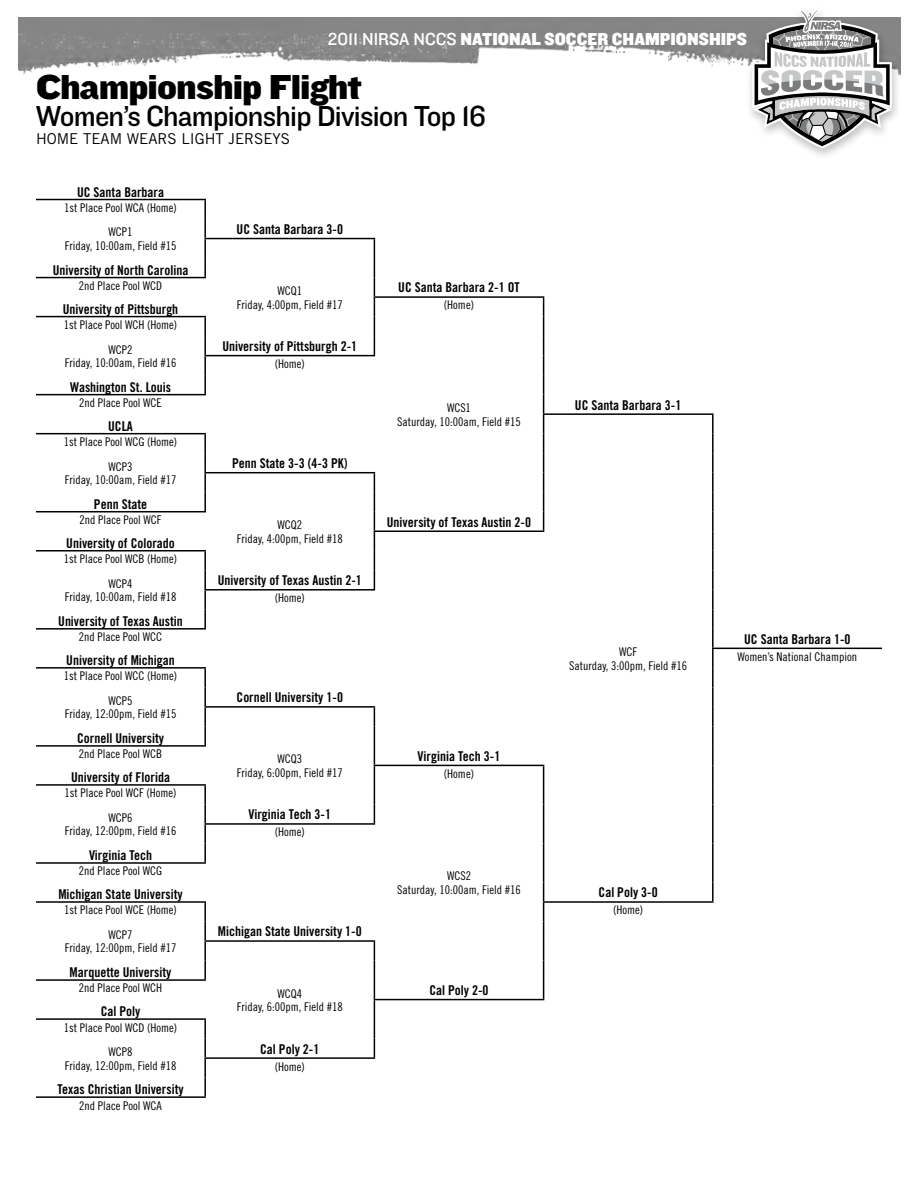
<style>
.page{position:relative;width:918px;height:1188px;background:#fff}
.page>*{position:absolute;margin:0;border:0;box-sizing:border-box;transform-origin:0 0}
.t1{font:36px "Knockout HTF72 Full Cruiserwt";letter-spacing:-.025em;color:#000}
.t2{font:30px "Knockout HTF31 Junior Middlewt";letter-spacing:-.025em;color:#000}
.t3{font:18px "Knockout HTF71 Full Middlewt";color:#fff}
.t4{font:15px "Trade Gothic";color:#000}
.t5{font:13.5px "Trade Gothic Bold Cond Twenty";color:#000}
.t6{font:12px/13.5px "Trade Gothic Cond Eighteen";color:#000;text-align:center}
.s1{font-family:"Knockout HTF31 Junior Middlewt"}
</style>
<div class="page">
<img style="left:18px;top:18px;width:727px;height:57px">
<hr style="left:36px;top:199px;width:170px;height:1px;background:#000">
<hr style="left:36px;top:316px;width:170px;height:1px;background:#000">
<hr style="left:36px;top:433px;width:170px;height:1px;background:#000">
<hr style="left:36px;top:550px;width:170px;height:2px;background:#000">
<hr style="left:36px;top:667px;width:170px;height:2px;background:#000">
<hr style="left:36px;top:784px;width:170px;height:2px;background:#000">
<hr style="left:36px;top:901px;width:170px;height:2px;background:#000">
<hr style="left:36px;top:1018px;width:170px;height:2px;background:#000">
<svg style="left:204px;top:200px;width:2px;height:77px"></svg>
<hr style="left:36px;top:277px;width:170px;height:1px;background:#000">
<svg style="left:204px;top:317px;width:2px;height:77px"></svg>
<hr style="left:36px;top:394px;width:170px;height:1px;background:#000">
<svg style="left:204px;top:434px;width:2px;height:77px"></svg>
<hr style="left:36px;top:511px;width:170px;height:1px;background:#000">
<svg style="left:204px;top:552px;width:2px;height:76px"></svg>
<hr style="left:36px;top:628px;width:170px;height:2px;background:#000">
<svg style="left:204px;top:669px;width:2px;height:76px"></svg>
<hr style="left:36px;top:745px;width:170px;height:2px;background:#000">
<svg style="left:204px;top:786px;width:2px;height:76px"></svg>
<hr style="left:36px;top:862px;width:170px;height:2px;background:#000">
<svg style="left:204px;top:903px;width:2px;height:76px"></svg>
<hr style="left:36px;top:979px;width:170px;height:2px;background:#000">
<svg style="left:204px;top:1020px;width:2px;height:76px"></svg>
<hr style="left:36px;top:1096px;width:170px;height:2px;background:#000">
<hr style="left:204px;top:238px;width:171px;height:1px;background:#000">
<hr style="left:204px;top:472px;width:171px;height:1px;background:#000">
<hr style="left:204px;top:706px;width:171px;height:2px;background:#000">
<hr style="left:204px;top:940px;width:171px;height:2px;background:#000">
<hr style="left:204px;top:355px;width:171px;height:1px;background:#000">
<hr style="left:204px;top:589px;width:171px;height:2px;background:#000">
<hr style="left:204px;top:823px;width:171px;height:2px;background:#000">
<hr style="left:204px;top:1057px;width:171px;height:2px;background:#000">
<svg style="left:374px;top:239px;width:1px;height:116px"></svg>
<svg style="left:374px;top:473px;width:1px;height:116px"></svg>
<svg style="left:374px;top:708px;width:1px;height:115px"></svg>
<svg style="left:374px;top:942px;width:1px;height:115px"></svg>
<hr style="left:374px;top:296px;width:170px;height:2px;background:#000">
<hr style="left:543px;top:413px;width:171px;height:2px;background:#000">
<svg style="left:543px;top:298px;width:1px;height:232px"></svg>
<hr style="left:374px;top:530px;width:170px;height:2px;background:#000">
<hr style="left:712px;top:648px;width:170px;height:1px;background:#000">
<hr style="left:374px;top:765px;width:170px;height:1px;background:#000">
<hr style="left:543px;top:901px;width:171px;height:2px;background:#000">
<svg style="left:543px;top:766px;width:1px;height:233px"></svg>
<hr style="left:374px;top:999px;width:170px;height:1px;background:#000">
<svg style="left:712px;top:415px;width:2px;height:38px"></svg>
<hr style="left:712px;top:453px;width:2px;height:20px;background:#000">
<svg style="left:712px;top:473px;width:2px;height:19px"></svg>
<hr style="left:712px;top:492px;width:2px;height:20px;background:#000">
<svg style="left:712px;top:512px;width:2px;height:19px"></svg>
<hr style="left:712px;top:531px;width:2px;height:20px;background:#000">
<svg style="left:712px;top:551px;width:2px;height:19px"></svg>
<hr style="left:712px;top:570px;width:2px;height:20px;background:#000">
<svg style="left:712px;top:590px;width:2px;height:19px"></svg>
<hr style="left:712px;top:609px;width:2px;height:20px;background:#000">
<svg style="left:712px;top:629px;width:2px;height:58px"></svg>
<hr style="left:712px;top:687px;width:2px;height:20px;background:#000">
<svg style="left:712px;top:707px;width:2px;height:19px"></svg>
<hr style="left:712px;top:726px;width:2px;height:20px;background:#000">
<svg style="left:712px;top:746px;width:2px;height:19px"></svg>
<hr style="left:712px;top:765px;width:2px;height:20px;background:#000">
<svg style="left:712px;top:785px;width:2px;height:19px"></svg>
<hr style="left:712px;top:804px;width:2px;height:20px;background:#000">
<svg style="left:712px;top:824px;width:2px;height:19px"></svg>
<hr style="left:712px;top:843px;width:2px;height:20px;background:#000">
<svg style="left:712px;top:863px;width:2px;height:38px"></svg>
<div style="left:745px;top:6px;width:157px;height:155px;background:#000;opacity:.25"></div>
<svg style="left:752px;top:9px;width:140px;height:140px"></svg>
<h3 class="t3" style="left:328px;top:29px;width:421px"><span class="s1">2011 NIRSA NCCS</span> NATIONAL SOCCER CHAMPIONSHIPS</h3>
<h1 class="t1" style="left:36px;top:67px;width:327px">Championship Flight</h1>
<h2 class="t2" style="left:36px;top:100px;width:451px">Women’s Championship Division Top 16</h2>
<p class="t4" style="left:36px;top:130px;width:256px">HOME TEAM WEARS LIGHT JERSEYS</p>
<p class="t5" style="left:77px;top:183px;width:88px">UC Santa Barbara</p>
<p class="t6" style="left:64px;top:195px;width:114px;line-height:24.6px">1st Place Pool WCA (Home)<br>WCP1</p>
<p class="t6" style="left:65px;top:239px;width:113px">Friday, 10:00am, Field #15</p>
<p class="t5" style="left:53px;top:262px;width:137px">University of North Carolina</p>
<p class="t5" style="left:237px;top:221px;width:108px">UC Santa Barbara 3-0</p>
<p class="t6" style="left:79px;top:279px;width:85px">2nd Place Pool WCD</p>
<p class="t5" style="left:398px;top:279px;width:116px">UC Santa Barbara 2-1 OT</p>
<p class="t5" style="left:63px;top:301px;width:117px">University of Pittsburgh</p>
<p class="t6" style="left:444px;top:298px;width:32px">(Home)</p>
<p class="t6" style="left:64px;top:318px;width:115px">1st Place Pool WCH (Home)</p>
<p class="t6" style="left:237px;top:284px;width:108px">WCQ1<br>Friday, 4:00pm, Field #17</p>
<p class="t6" style="left:65px;top:342px;width:113px">WCP2<br>Friday, 10:00am, Field #16</p>
<p class="t5" style="left:222px;top:338px;width:136px">University of Pittsburgh 2-1</p>
<p class="t6" style="left:275px;top:357px;width:32px">(Home)</p>
<p class="t5" style="left:70px;top:379px;width:103px">Washington St. Louis</p>
<p class="t6" style="left:79px;top:396px;width:84px">2nd Place Pool WCE</p>
<p class="t5" style="left:575px;top:397px;width:108px">UC Santa Barbara 3-1</p>
<p class="t5" style="left:108px;top:418px;width:7px">UCLA</p>
<p class="t6" style="left:64px;top:435px;width:115px">1st Place Pool WCG (Home)</p>
<p class="t6" style="left:397px;top:401px;width:125px">WCS1<br>Saturday, 10:00am, Field #15</p>
<p class="t6" style="left:65px;top:460px;width:113px">WCP3<br>Friday, 10:00am, Field #17</p>
<p class="t5" style="left:232px;top:455px;width:117px">Penn State 3-3 (4-3 PK)</p>
<p class="t5" style="left:94px;top:496px;width:55px">Penn State</p>
<p class="t6" style="left:237px;top:518px;width:108px">WCQ2<br>Friday, 4:00pm, Field #18</p>
<p class="t6" style="left:80px;top:513px;width:83px">2nd Place Pool WCF</p>
<p class="t5" style="left:387px;top:514px;width:146px">University of Texas Austin 2-0</p>
<p class="t5" style="left:66px;top:535px;width:110px">University of Colorado</p>
<p class="t6" style="left:64px;top:546px;width:115px;line-height:24.6px">1st Place Pool WCB (Home)<br>WCP4</p>
<p class="t6" style="left:65px;top:590px;width:113px">Friday, 10:00am, Field #18</p>
<p class="t5" style="left:218px;top:572px;width:146px">University of Texas Austin 2-1</p>
<p class="t6" style="left:275px;top:591px;width:32px">(Home)</p>
<p class="t5" style="left:58px;top:613px;width:126px">University of Texas Austin</p>
<p class="t6" style="left:79px;top:630px;width:85px">2nd Place Pool WCC</p>
<p class="t5" style="left:744px;top:631px;width:108px">UC Santa Barbara 1-0</p>
<p class="t5" style="left:66px;top:652px;width:110px">University of Michigan</p>
<p class="t6" style="left:738px;top:650px;width:121px">Women’s National Champion</p>
<p class="t6" style="left:64px;top:664px;width:115px;line-height:24.6px">1st Place Pool WCC (Home)<br>WCP5</p>
<p class="t6" style="left:65px;top:707px;width:113px">Friday, 12:00pm, Field #15</p>
<p class="t6" style="left:569px;top:645px;width:120px">WCF<br>Saturday, 3:00pm, Field #16</p>
<p class="t5" style="left:237px;top:689px;width:108px">Cornell University 1-0</p>
<p class="t5" style="left:77px;top:730px;width:88px">Cornell University</p>
<p class="t6" style="left:79px;top:747px;width:85px">2nd Place Pool WCB</p>
<p class="t5" style="left:418px;top:748px;width:84px">Virginia Tech 3-1</p>
<p class="t5" style="left:71px;top:769px;width:100px">University of Florida</p>
<p class="t6" style="left:444px;top:767px;width:32px">(Home)</p>
<p class="t6" style="left:65px;top:786px;width:113px">1st Place Pool WCF (Home)</p>
<p class="t6" style="left:237px;top:752px;width:108px">WCQ3<br>Friday, 6:00pm, Field #17</p>
<p class="t6" style="left:65px;top:811px;width:113px">WCP6<br>Friday, 12:00pm, Field #16</p>
<p class="t5" style="left:248px;top:806px;width:84px">Virginia Tech 3-1</p>
<p class="t6" style="left:275px;top:825px;width:32px">(Home)</p>
<p class="t5" style="left:89px;top:847px;width:65px">Virginia Tech</p>
<p class="t6" style="left:79px;top:864px;width:85px">2nd Place Pool WCG</p>
<p class="t5" style="left:58px;top:886px;width:126px">Michigan State University</p>
<p class="t5" style="left:599px;top:884px;width:61px">Cal Poly 3-0</p>
<p class="t6" style="left:64px;top:903px;width:114px">1st Place Pool WCE (Home)</p>
<p class="t6" style="left:613px;top:903px;width:32px">(Home)</p>
<p class="t6" style="left:65px;top:928px;width:113px">WCP7<br>Friday, 12:00pm, Field #17</p>
<p class="t5" style="left:218px;top:923px;width:145px">Michigan State University 1-0</p>
<p class="t5" style="left:70px;top:964px;width:103px">Marquette University</p>
<p class="t6" style="left:237px;top:986px;width:108px">WCQ4<br>Friday, 6:00pm, Field #18</p>
<p class="t6" style="left:397px;top:869px;width:125px">WCS2<br>Saturday, 10:00am, Field #16</p>
<p class="t6" style="left:79px;top:981px;width:85px">2nd Place Pool WCH</p>
<p class="t5" style="left:429px;top:982px;width:61px">Cal Poly 2-0</p>
<p class="t5" style="left:101px;top:1003px;width:41px">Cal Poly</p>
<p class="t6" style="left:64px;top:1015px;width:115px;line-height:24.6px">1st Place Pool WCD (Home)<br>WCP8</p>
<p class="t6" style="left:65px;top:1058px;width:113px">Friday, 12:00pm, Field #18</p>
<p class="t5" style="left:260px;top:1041px;width:61px">Cal Poly 2-1</p>
<p class="t6" style="left:275px;top:1059px;width:32px">(Home)</p>
<p class="t5" style="left:58px;top:1081px;width:128px">Texas Christian University</p>
<p class="t6" style="left:79px;top:1098px;width:84px">2nd Place Pool WCA</p>
</div>
